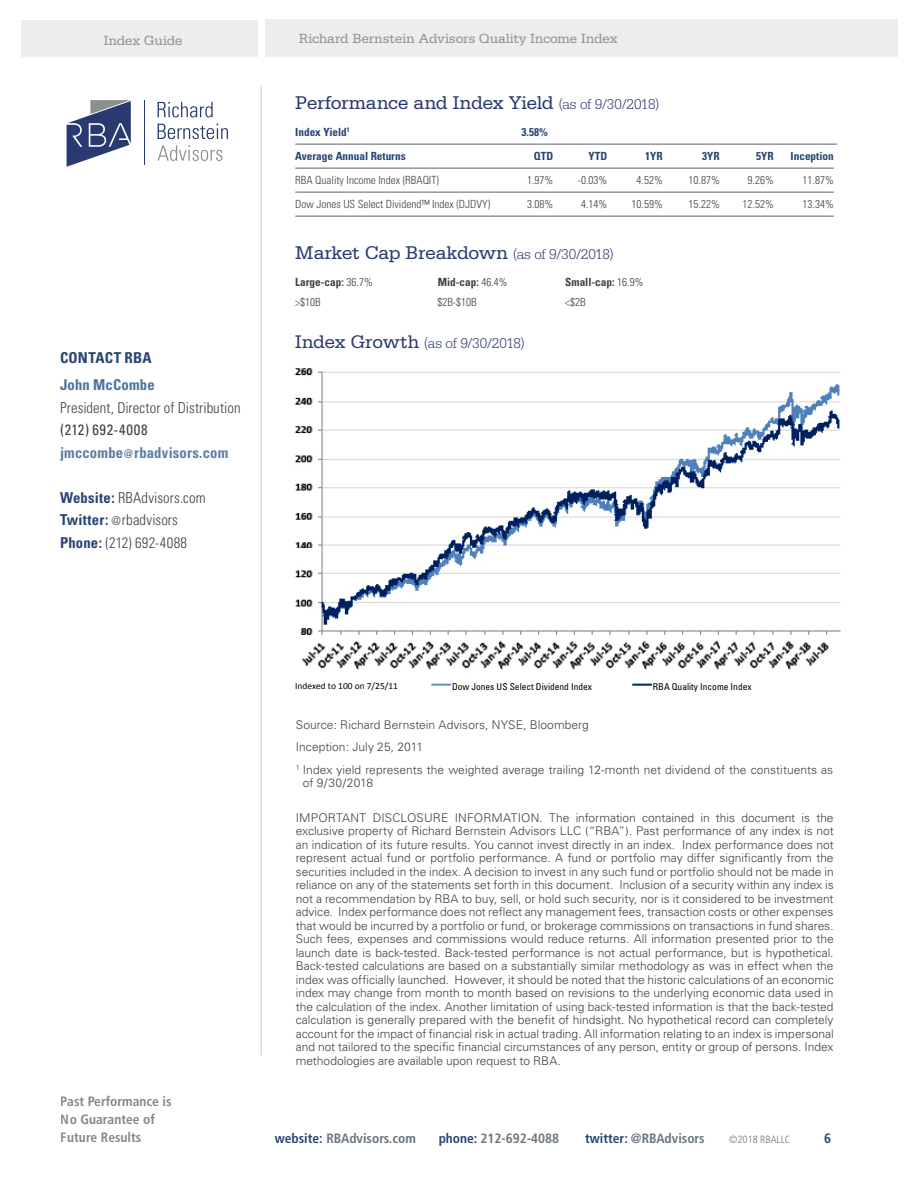
<style>
.page{position:relative;width:918px;height:1188px;background:#fff}
.page>*{position:absolute;margin:0;border:0;box-sizing:border-box;transform-origin:0 0}
.t1{font:19.5px "Serifa";letter-spacing:-.02em;color:#283a6f}
.t2{font:300 condensed 15px/22.5px "Univers";letter-spacing:.01em;color:#414042}
.t3{font:700 condensed 15px/22.5px "Univers";letter-spacing:.01em;color:#5a7da6}
.t4{font:300 15px "Serifa";letter-spacing:-.005em;color:#283a6f}
.t5{font:700 condensed 15px "Univers";letter-spacing:.015em;color:#4c739e}
.t6{font:700 condensed 15px "Univers";letter-spacing:.015em;color:#274473}
.t7{font:13.95px "Serifa";letter-spacing:-.015em;color:#8e9294}
.t8{font:700 condensed 13.5px/18px "Frutiger";color:#6a747b}
.t9{font:700 condensed 13.5px "Frutiger";color:#274473}
.t10{font:300 12px/13.5px "Univers";letter-spacing:.005em;color:#414042}
.t11{font:300 condensed 11.25px "Univers";color:#414042}
.t12{font:700 condensed 11.25px "Univers";color:#274473}
.t13{font:700 condensed 11.25px "Univers";color:#414042}
.t14{font:300 condensed 10.5px "Frutiger";color:#6a747b}
.t15{font:condensed 9.45px "Univers";color:#000}
.t16{font:9.45px "Calibri";color:#000}
.s1{font-weight:300;font-size:15px}
.s2{font-weight:400;color:#414042}
.s3{font-size:12px}
.s4{font-weight:700;color:#274473}
.s5{font-weight:300}
.s6{font-weight:400;font-size:19.35px}
.s7{color:#274473}
</style>
<div class="page">
<div style="left:266px;top:20px;width:632px;height:37px;background:#ededee"></div>
<div style="left:22px;top:20px;width:236px;height:37px;background:#ededee"></div>
<svg style="left:67px;top:100px;width:64px;height:67px"></svg>
<svg style="left:158px;top:145px;width:64px;height:16px"></svg>
<hr style="left:144px;top:100px;width:1px;height:65px;background:#283a6f">
<svg style="left:158px;top:102px;width:55px;height:15px"></svg>
<svg style="left:158px;top:124px;width:70px;height:15px"></svg>
<hr style="left:261px;top:86px;width:1px;height:969px;background:#c7c8ca">
<hr style="left:295px;top:143px;width:542px;height:2px;background:#939598">
<hr style="left:295px;top:167px;width:539px;height:2px;background:#939598">
<hr style="left:295px;top:191px;width:539px;height:2px;background:#939598">
<hr style="left:295px;top:215px;width:539px;height:2px;background:#939598">
<svg style="left:431px;top:683px;width:222px;height:3px"></svg>
<img style="left:294px;top:368px;width:547px;height:302px">
<p class="t7" style="left:104px;top:32px;width:80px">Index Guide</p>
<p class="t7" style="left:299px;top:31px;width:320px">Richard Bernstein Advisors Quality Income Index</p>
<h1 class="t1" style="left:295px;top:92px;width:365px">Performance and Index Yield <span class="s1">(as of 9/30/2018)</span></h1>
<p class="t12" style="left:295px;top:125px;width:56px">Index Yield<sup>1</sup></p>
<p class="t12" style="left:522px;top:125px;width:28px">3.58%</p>
<p class="t12" style="left:295px;top:149px;width:112px">Average Annual Returns</p>
<p class="t12" style="left:534px;top:149px;width:21px">QTD</p>
<p class="t12" style="left:589px;top:149px;width:20px">YTD</p>
<p class="t12" style="left:645px;top:149px;width:19px">1YR</p>
<p class="t12" style="left:702px;top:149px;width:19px">3YR</p>
<p class="t12" style="left:756px;top:149px;width:19px">5YR</p>
<p class="t12" style="left:791px;top:149px;width:45px">Inception</p>
<p class="t11" style="left:295px;top:173px;width:145px">RBA Quality Income Index (RBAQIT)</p>
<p class="t11" style="left:527px;top:173px;width:28px">1.97%</p>
<p class="t11" style="left:578px;top:173px;width:31px">-0.03%</p>
<p class="t11" style="left:637px;top:173px;width:28px">4.52%</p>
<p class="t11" style="left:689px;top:173px;width:33px">10.87%</p>
<p class="t11" style="left:748px;top:173px;width:28px">9.26%</p>
<p class="t11" style="left:803px;top:173px;width:33px">11.87%</p>
<p class="t11" style="left:295px;top:197px;width:196px">Dow Jones US Select Dividend™ Index (DJDVY)</p>
<p class="t11" style="left:527px;top:197px;width:28px">3.08%</p>
<p class="t11" style="left:581px;top:197px;width:28px">4.14%</p>
<p class="t11" style="left:632px;top:197px;width:33px">10.59%</p>
<p class="t11" style="left:689px;top:197px;width:33px">15.22%</p>
<p class="t11" style="left:743px;top:197px;width:33px">12.52%</p>
<p class="t11" style="left:803px;top:197px;width:33px">13.34%</p>
<p class="t6" style="left:60px;top:349px;width:93px">CONTACT RBA</p>
<p class="t5" style="left:60px;top:376px;width:96px">John McCombe</p>
<p class="t2" style="left:60px;top:396px;width:182px">President, Director of Distribution</p>
<p class="t3" style="left:60px;top:419px;width:170px"><span class="s2">(212) 692-4008 </span>jmccombe<span class="s3">@</span>rbadvisors.com</p>
<p class="t2" style="left:60px;top:486px;width:147px"><span class="s4">Website:</span> RBAdvisors.com<br><span class="s4">Twitter:</span> <span class="s3">@</span>rbadvisors<br><span class="s4">Phone:</span> (212) 692-4088</p>
<h1 class="t1" style="left:295px;top:242px;width:320px">Market Cap Breakdown <span class="s1">(as of 9/30/2018)</span></h1>
<p class="t13" style="left:295px;top:275px;width:79px">Large-cap: <span class="s5">36.7%</span></p>
<p class="t13" style="left:438px;top:275px;width:71px">Mid-cap: <span class="s5">46.4%</span></p>
<p class="t13" style="left:565px;top:275px;width:80px">Small-cap: <span class="s5">16.9%</span></p>
<p class="t11" style="left:295px;top:295px;width:27px">&gt;$10B</p>
<p class="t11" style="left:437px;top:295px;width:41px">$2B-$10B</p>
<p class="t11" style="left:565px;top:295px;width:22px">&lt;$2B</p>
<p class="t4" style="left:295px;top:335px;width:231px"><span class="s6">Index Growth</span> (as of 9/30/2018)</p>
<p class="t8" style="left:61px;top:1092px;width:112px">Past Performance is<br>No Guarantee of<br>Future Results</p>
<p class="t16" style="left:295px;top:680px;width:105px">Indexed to 100 on 7/25/11</p>
<p class="t15" style="left:452px;top:680px;width:142px">Dow Jones US Select Dividend Index</p>
<p class="t15" style="left:653px;top:680px;width:100px">RBA Quality Income Index</p>
<p class="t10" style="left:296px;top:713px;width:539px;line-height:22.5px">Source: Richard Bernstein Advisors, NYSE, Bloomberg<br>Inception: July 25, 2011<br><sup>1</sup> Index yield represents the weighted average trailing 12-month net dividend of the constituents as</p>
<p class="t10" style="left:303px;top:776px;width:72px">of 9/30/2018</p>
<p class="t10" style="left:296px;top:811px;width:539px;text-align:justify">IMPORTANT DISCLOSURE INFORMATION. The information contained in this document is the exclusive property of Richard Bernstein Advisors LLC (“RBA”). Past performance of any index is not an indication of its future results. You cannot invest directly in an index. Index performance does not represent actual fund or portfolio performance. A fund or portfolio may differ significantly from the securities included in the index. A decision to invest in any such fund or portfolio should not be made in reliance on any of the statements set forth in this document. Inclusion of a security within any index is not a recommendation by RBA to buy, sell, or hold such security, nor is it considered to be investment advice. Index performance does not reflect any management fees, transaction costs or other expenses that would be incurred by a portfolio or fund, or brokerage commissions on transactions in fund shares.<br>Such fees, expenses and commissions would reduce returns. All information presented prior to the launch date is back-tested. Back-tested performance is not actual performance, but is hypothetical.<br>Back-tested calculations are based on a substantially similar methodology as was in effect when the index was officially launched. However, it should be noted that the historic calculations of an economic index may change from month to month based on revisions to the underlying economic data used in the calculation of the index. Another limitation of using back-tested information is that the back-tested calculation is generally prepared with the benefit of hindsight. No hypothetical record can completely account for the impact of financial risk in actual trading. All information relating to an index is impersonal and not tailored to the specific financial circumstances of any person, entity or group of persons. Index methodologies are available upon request to RBA.</p>
<p class="t8" style="left:275px;top:1129px;width:143px"><span class="s7">website:</span> RBAdvisors.com</p>
<p class="t8" style="left:439px;top:1129px;width:122px"><span class="s7">phone:</span> 212-692-4088</p>
<p class="t8" style="left:585px;top:1129px;width:121px"><span class="s7">twitter:</span> @RBAdvisors</p>
<p class="t14" style="left:729px;top:1133px;width:63px">©2018 RBALLC</p>
<p class="t9" style="left:824px;top:1131px;width:9px">6</p>
</div>
